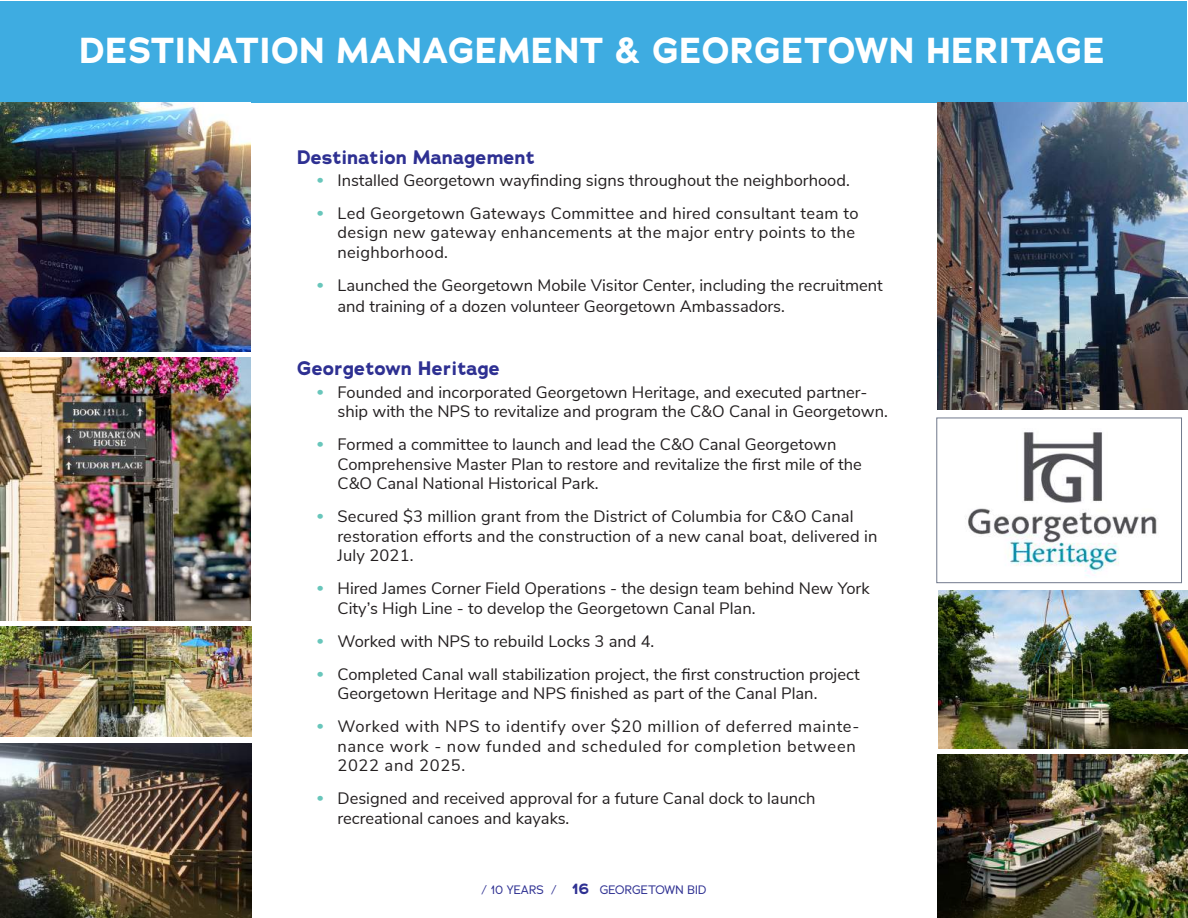
<style>
.page{position:relative;width:1188px;height:918px;background:#fff}
.page>*{position:absolute;margin:0;border:0;box-sizing:border-box;transform-origin:0 0}
.t1{font:700 36px "Adrianna";letter-spacing:.015em;color:#fff}
.t2{font:700 19.5px "Adrianna";color:#2e3092}
.t3{font:16.5px/19.5px "Nunito Sans";color:#231f20}
.t4{font:16.5px/19.5px "Nunito Sans";letter-spacing:.02em;color:#231f20}
.t5{font:16.5px/19.5px "Nunito Sans";letter-spacing:.04em;color:#231f20}
.t6{font:12px "Adrianna";color:#2e3092}
.s1{font-family:"Adrianna";font-weight:700;color:#68c6bb}
.s2{font-weight:700;font-size:15px}
</style>
<div class="page">
<div style="left:1px;top:1px;width:1186px;height:102px;background:#3eace1"></div>
<img style="left:0;top:103px;width:251px;height:249px">
<img style="left:0;top:357px;width:251px;height:264px">
<img style="left:1px;top:744px;width:250px;height:174px">
<img style="left:937px;top:103px;width:251px;height:306px">
<img style="left:965px;top:432px;width:192px;height:144px">
<div style="left:937px;top:418px;width:245px;height:165px;border:1px solid #71798c"></div>
<img style="left:938px;top:590px;width:250px;height:158px">
<img style="left:937px;top:754px;width:251px;height:164px">
<img style="left:1px;top:627px;width:250px;height:110px">
<h1 class="t1" style="left:80px;top:27px;width:1027px">DESTINATION MANAGEMENT &amp; GEORGETOWN HERITAGE</h1>
<p class="t2" style="left:297px;top:144px;width:239px">Destination Management</p>
<p class="t3" style="left:317px;top:169px;width:534px"><span class="s1">•</span> Installed Georgetown wayfinding signs throughout the neighborhood.</p>
<p class="t4" style="left:338px;top:202px;width:523px;text-indent:-20px"><span class="s1">•</span> Led Georgetown Gateways Committee and hired consultant team to design new gateway enhancements at the major entry points to the neighborhood.</p>
<p class="t3" style="left:338px;top:273px;width:547px;line-height:21.6px;text-indent:-20px"><span class="s1">•</span> Launched the Georgetown Mobile Visitor Center, including the recruitment and training of a dozen volunteer Georgetown Ambassadors.</p>
<p class="t2" style="left:297px;top:356px;width:204px">Georgetown Heritage</p>
<p class="t3" style="left:338px;top:381px;width:552px;text-indent:-20px"><span class="s1">•</span> Founded and incorporated Georgetown Heritage, and executed partner&shy;ship with the NPS to revitalize and program the C&amp;O Canal in Georgetown.</p>
<p class="t3" style="left:338px;top:434px;width:526px;text-indent:-20px"><span class="s1">•</span> Formed a committee to launch and lead the C&amp;O Canal Georgetown<br>Comprehensive Master Plan to restore and revitalize the first mile of the<br>C&amp;O Canal National Historical Park.</p>
<p class="t3" style="left:338px;top:506px;width:542px;text-indent:-20px"><span class="s1">•</span> Secured $3 million grant from the District of Columbia for C&amp;O Canal restoration efforts and the construction of a new canal boat, delivered in<br>July 2021.</p>
<p class="t3" style="left:338px;top:578px;width:534px;text-indent:-20px"><span class="s1">•</span> Hired James Corner Field Operations - the design team behind New York<br>City’s High Line - to develop the Georgetown Canal Plan.</p>
<p class="t3" style="left:317px;top:630px;width:339px"><span class="s1">•</span> Worked with NPS to rebuild Locks 3 and 4.</p>
<p class="t3" style="left:338px;top:663px;width:524px;text-indent:-20px"><span class="s1">•</span> Completed Canal wall stabilization project, the first construction project<br>Georgetown Heritage and NPS finished as part of the Canal Plan.</p>
<p class="t5" style="left:338px;top:716px;width:524px;text-indent:-20px"><span class="s1">•</span> Worked with NPS to identify over $20 million of deferred mainte&shy;nance work - now funded and scheduled for completion between<br>2022 and 2025.</p>
<p class="t3" style="left:338px;top:788px;width:480px;text-indent:-20px"><span class="s1">•</span> Designed and received approval for a future Canal dock to launch recreational canoes and kayaks.</p>
<p class="t6" style="left:481px;top:882px;width:227px">/ 10 YEARS / <span class="s2">16</span> GEORGETOWN BID</p>
</div>
